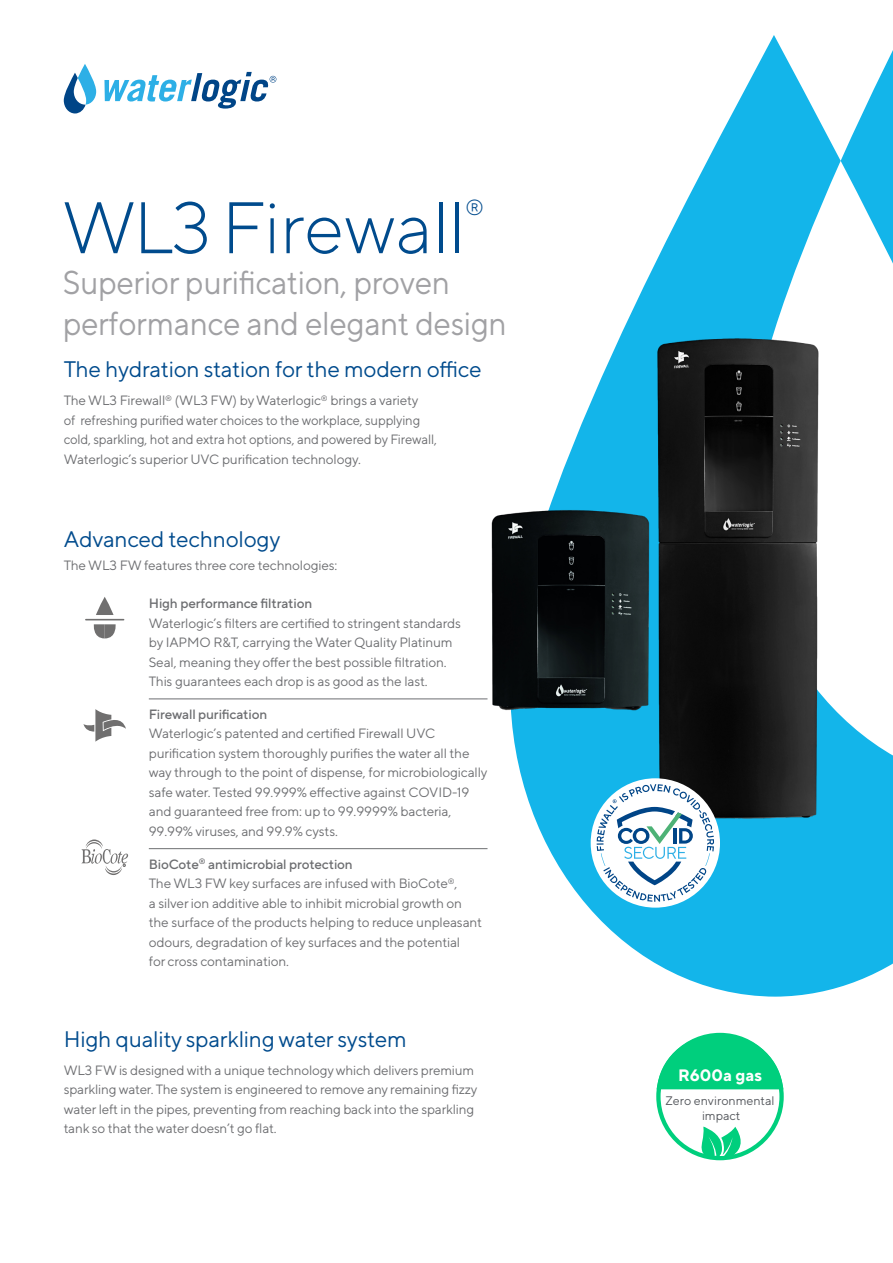
<style>
.page{position:relative;width:893px;height:1263px;background:#fff}
.page>*{position:absolute;margin:0;border:0;box-sizing:border-box;transform-origin:0 0}
.t1{font:300 72.75px "TT Norms Pro";color:#004b8d}
.t2{font:33px/40.5px "TT Norms Pro";letter-spacing:-.01em;color:#a1a1a4;scale:.95 1}
.t3{font:22.5px "TT Norms Pro";letter-spacing:-.01em;color:#004b8d}
.t4{font:300 21.9px "TT Norms Pro";color:#004b8d}
.t5{font:700 16.5px "TT Norms Pro";color:#fff}
.t6{font:13.5px/19.5px "TT Norms Pro";letter-spacing:-.01em;color:#6d6e71}
.t7{font:500 13.5px "TT Norms Pro";letter-spacing:-.01em;color:#6d6e71}
.t8{font:12.45px/14.1px "TT Norms Pro";color:#54575c;text-align:center}
.s1{font-weight:500}
</style>
<div class="page">
<svg style="left:514px;top:35px;width:379px;height:962px"></svg>
<hr style="left:149px;top:699px;width:338px;height:1px;background:#6d6e71">
<hr style="left:149px;top:848px;width:338px;height:1px;background:#6d6e71">
<svg style="left:64px;top:64px;width:32px;height:49px"></svg>
<svg style="left:104px;top:72px;width:172px;height:37px"></svg>
<hr style="left:86px;top:619px;width:38px;height:1px;background:#706f6f">
<svg style="left:96px;top:597px;width:18px;height:18px"></svg>
<svg style="left:93px;top:624px;width:23px;height:14px"></svg>
<img style="left:568px;top:308px;width:325px;height:535px">
<svg style="left:83px;top:709px;width:43px;height:33px"></svg>
<svg style="left:81px;top:839px;width:47px;height:36px"></svg>
<svg style="left:656px;top:1032px;width:128px;height:63px"></svg>
<svg style="left:701px;top:1126px;width:44px;height:33px"></svg>
<div style="left:591px;top:778px;width:129px;height:130px;background:#fff;border-radius:50%"></div>
<svg style="left:597px;top:784px;width:117px;height:118px"></svg>
<img style="left:402px;top:480px;width:350px;height:264px">
<h1 class="t1" style="left:63px;top:175px;width:404px">WL3 Firewall</h1>
<h3 class="t4" style="left:465px;top:192px;width:21px">®</h3>
<h2 class="t2" style="left:63px;top:260px;width:469px">Superior purification, proven performance and elegant design</h2>
<h3 class="t3" style="left:64px;top:353px;width:419px">The hydration station for the modern office</h3>
<p class="t6" style="left:64px;top:390px;width:375px">The WL3 Firewall<sup>®</sup> (WL3 FW) by Waterlogic<sup>®</sup> brings a variety<br>of refreshing purified water choices to the workplace, supplying cold, sparkling, hot and extra hot options, and powered by Firewall, Waterlogic’s superior UVC purification technology.</p>
<h3 class="t3" style="left:64px;top:523px;width:218px">Advanced technology</h3>
<p class="t6" style="left:64px;top:555px;width:275px">The WL3 FW features three core technologies:</p>
<p class="t7" style="left:149px;top:593px;width:165px">High performance filtration</p>
<p class="t6" style="left:149px;top:612px;width:314px">Waterlogic’s filters are certified to stringent standards by IAPMO R&amp;T, carrying the Water Quality Platinum Seal, meaning they offer the best possible filtration.<br>This guarantees each drop is as good as the last.</p>
<p class="t7" style="left:149px;top:704px;width:120px">Firewall purification</p>
<p class="t6" style="left:149px;top:723px;width:340px">Waterlogic’s patented and certified Firewall UVC purification system thoroughly purifies the water all the way through to the point of dispense, for microbiologically safe water. Tested 99.999% effective against COVID-19 and guaranteed free from: up to 99.9999% bacteria, 99.99% viruses, and 99.9% cysts.</p>
<p class="t6" style="left:149px;top:853px;width:335px"><span class="s1">BioCote</span><sup>®</sup> <span class="s1">antimicrobial protection<br></span>The WL3 FW key surfaces are infused with BioCote<sup>®</sup>,<br>a silver ion additive able to inhibit microbial growth on the surface of the products helping to reduce unpleasant odours, degradation of key surfaces and the potential<br>for cross contamination.</p>
<h3 class="t3" style="left:64px;top:1022px;width:344px">High quality sparkling water system</h3>
<p class="t6" style="left:64px;top:1059px;width:415px">WL3 FW is designed with a unique technology which delivers premium sparkling water. The system is engineered to remove any remaining fizzy water left in the pipes, preventing from reaching back into the sparkling tank so that the water doesn’t go flat.</p>
<p class="t5" style="left:678px;top:1063px;width:85px">R600a gas</p>
<p class="t8" style="left:665px;top:1093px;width:110px">Zero environmental impact</p>
</div>
